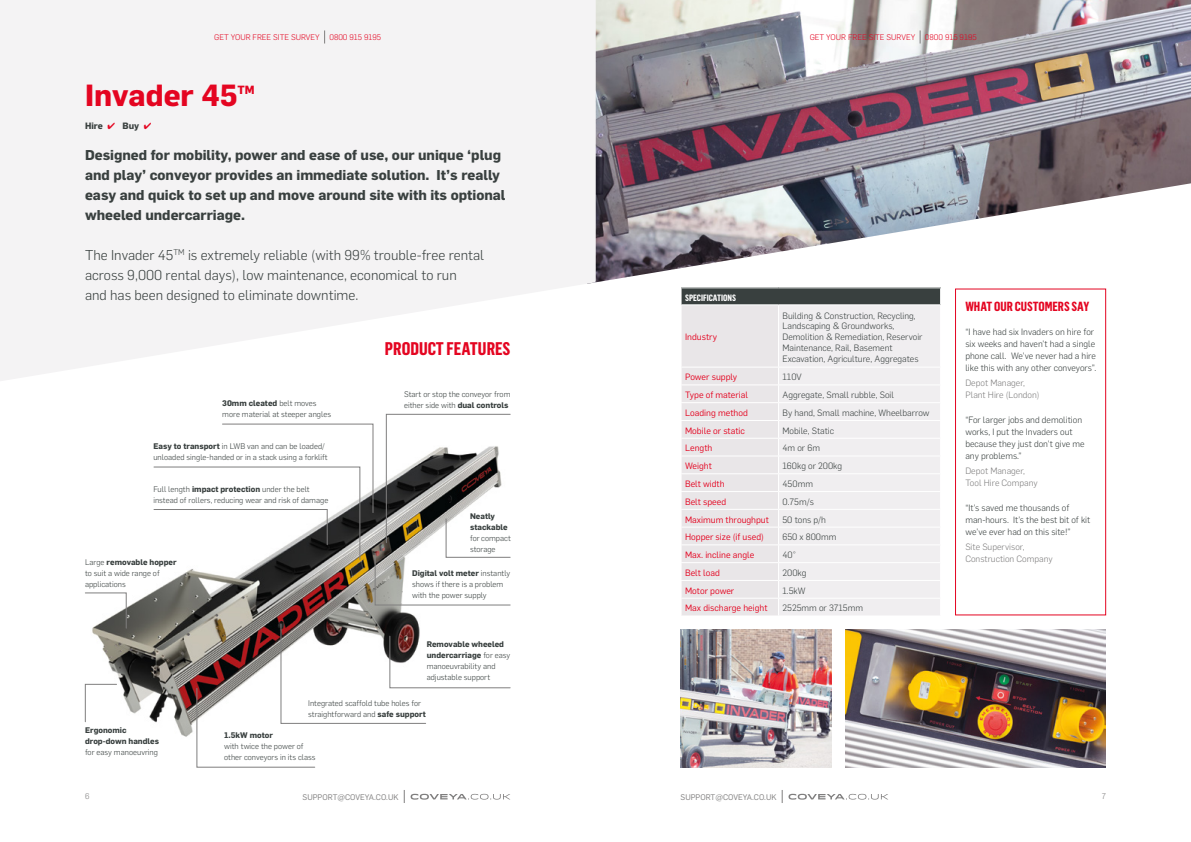
<style>
.page{position:relative;width:1191px;height:842px;background:#fff}
.page>*{position:absolute;margin:0;border:0;box-sizing:border-box;transform-origin:0 0}
.t1{font:700 30px "Flama";color:#e40521}
.t2{font:700 18px "Flama Condensed";color:#e40521}
.t3{font:700 14px/20px "Flama";color:#39403f}
.t4{font:300 14px/20px "Flama";color:#39403f}
.t5{font:700 13px "Flama Condensed";color:#e40521}
.t6{font:700 11.7px "Flama";color:#e40521}
.t7{font:300 9px/12px "Flama";color:#39403f}
.t8{font:9px "Flama";color:#e40521}
.t9{font:300 9px/12px "Flama";color:#7f7e7e}
.t10{font:700 9px "Flama Condensed";color:#fff}
.t11{font:700 9px "Flama";color:#39403f}
.t12{font:300 8px/11px "Flama";color:#39403f}
.t13{font:300 8px "Flama";color:#e40521}
.t14{font:700 8px/11px "Flama";color:#39403f}
.t15{font:8px "Flama";color:#7f7e7e}
.t16{font:300 8px "Flama";color:#7f7e7e}
.s1{color:#e40521}
.s2{font-weight:700}
</style>
<div class="page">
<img style="left:86px;top:591px;width:424px;height:146px">
<svg style="left:404px;top:790px;width:106px;height:13px"></svg>
<svg style="left:85px;top:684px;width:32px;height:38px"></svg>
<svg style="left:196px;top:624px;width:314px;height:144px"></svg>
<svg style="left:153px;top:414px;width:358px;height:191px"></svg>
<svg style="left:85px;top:592px;width:42px;height:37px"></svg>
<img style="left:595px;top:0;width:596px;height:283px">
<svg style="left:920px;top:30px;width:1px;height:14px"></svg>
<svg style="left:782px;top:790px;width:106px;height:13px"></svg>
<div style="left:955px;top:289px;width:151px;height:326px;border:1px solid #e40521"></div>
<img style="left:845px;top:629px;width:261px;height:138px">
<img style="left:680px;top:629px;width:151px;height:138px">
<div style="left:681px;top:288px;width:259px;height:17px;background:#39403f"></div>
<div style="left:779px;top:305px;width:161px;height:310px;background:#f0eef0"></div>
<svg style="left:940px;top:288px;width:1px;height:16px"></svg>
<hr style="left:778px;top:304px;width:163px;height:1px;background:#fff">
<hr style="left:778px;top:367px;width:163px;height:1px;background:#fff">
<hr style="left:778px;top:384px;width:163px;height:1px;background:#fff">
<hr style="left:778px;top:402px;width:163px;height:1px;background:#fff">
<hr style="left:778px;top:420px;width:163px;height:1px;background:#fff">
<hr style="left:778px;top:438px;width:163px;height:1px;background:#fff">
<hr style="left:778px;top:455px;width:163px;height:1px;background:#fff">
<hr style="left:778px;top:473px;width:163px;height:1px;background:#fff">
<hr style="left:778px;top:491px;width:163px;height:1px;background:#fff">
<hr style="left:778px;top:509px;width:163px;height:1px;background:#fff">
<hr style="left:778px;top:527px;width:163px;height:1px;background:#fff">
<hr style="left:778px;top:544px;width:163px;height:1px;background:#fff">
<hr style="left:778px;top:562px;width:163px;height:1px;background:#fff">
<hr style="left:778px;top:580px;width:163px;height:1px;background:#fff">
<hr style="left:778px;top:598px;width:163px;height:1px;background:#fff">
<svg style="left:681px;top:288px;width:98px;height:327px;background:#e1dfe1"></svg>
<svg style="left:0;top:0;width:595px;height:380px;fill:#f4f3f4"></svg>
<svg style="left:324px;top:30px;width:1px;height:14px"></svg>
<p class="t13" style="left:214px;top:32px;width:169px">GET YOUR FREE SITE SURVEY 0800 915 9195</p>
<h1 class="t1" style="left:85px;top:78px;width:154px">Invader 45</h1>
<h3 class="t6" style="left:237px;top:82px;width:19px">TM</h3>
<p class="t11" style="left:85px;top:120px;width:68px">Hire <span class="s1">✔</span> Buy <span class="s1">✔</span></p>
<h3 class="t3" style="left:85px;top:144px;width:422px">Designed for mobility, power and ease of use, our unique ‘plug and play’ conveyor provides an immediate solution. It’s really easy and quick to set up and move around site with its optional wheeled undercarriage.</h3>
<h3 class="t4" style="left:85px;top:244px;width:401px">The Invader 45<sup>TM</sup> is extremely reliable (with 99% trouble-free rental across 9,000 rental days), low maintenance, economical to run<br>and has been designed to eliminate downtime.</h3>
<p class="t12" style="left:222px;top:397px;width:110px"><span class="s2">30mm cleated</span> belt moves more material at steeper angles</p>
<p class="t12" style="left:153px;top:440px;width:176px"><span class="s2">Easy to transport</span> in LWB van and can be loaded/ unloaded single-handed or in a stack using a forklift</p>
<p class="t12" style="left:153px;top:483px;width:176px">Full length <span class="s2">impact protection</span> under the belt instead of rollers, reducing wear and risk of damage</p>
<p class="t12" style="left:85px;top:556px;width:93px">Large <span class="s2">removable hopper </span>to suit a wide range of applications</p>
<h2 class="t2" style="left:385px;top:337px;width:127px">PRODUCT FEATURES</h2>
<p class="t12" style="left:404px;top:388px;width:108px">Start or stop the conveyor from either side with <span class="s2">dual controls</span></p>
<p class="t14" style="left:470px;top:510px;width:39px">Neatly stackable</p>
<p class="t12" style="left:470px;top:532px;width:42px">for compact storage</p>
<p class="t12" style="left:412px;top:567px;width:99px"><span class="s2">Digital volt meter</span> instantly shows if there is a problem with the power supply</p>
<p class="t12" style="left:427px;top:638px;width:85px"><span class="s2">Removable wheeled undercarriage</span> for easy manoeuvrability and adjustable support</p>
<p class="t14" style="left:85px;top:725px;width:75px">Ergonomic drop-down handles</p>
<p class="t12" style="left:85px;top:747px;width:74px">for easy manoeuvring</p>
<p class="t12" style="left:308px;top:697px;width:119px">Integrated scaffold tube holes for straightforward and <span class="s2">safe support</span></p>
<p class="t14" style="left:224px;top:729px;width:50px">1.5kW motor</p>
<p class="t12" style="left:224px;top:740px;width:93px">with twice the power of other conveyors in its class</p>
<p class="t16" style="left:85px;top:791px;width:6px">6</p>
<p class="t15" style="left:303px;top:791px;width:97px">SUPPORT@COVEYA.CO.UK</p>
<p class="t13" style="left:809px;top:32px;width:169px">GET YOUR FREE SITE SURVEY 0800 915 9195</p>
<p class="t10" style="left:685px;top:292px;width:53px">SPECIFICATIONS</p>
<p class="t8" style="left:685px;top:331px;width:34px">Industry</p>
<p class="t7" style="left:782px;top:310px;width:142px;line-height:10.8px">Building &amp; Construction, Recycling, Landscaping &amp; Groundworks, Demolition &amp; Remediation, Reservoir Maintenance, Rail, Basement Excavation, Agriculture, Aggregates</p>
<p class="t8" style="left:685px;top:371px;width:54px">Power supply</p>
<p class="t7" style="left:782px;top:371px;width:21px">110V</p>
<p class="t8" style="left:685px;top:389px;width:65px">Type of material</p>
<p class="t7" style="left:782px;top:388px;width:113px">Aggregate, Small rubble, Soil</p>
<p class="t8" style="left:685px;top:406px;width:64px">Loading method</p>
<p class="t7" style="left:782px;top:406px;width:149px">By hand, Small machine, Wheelbarrow</p>
<p class="t8" style="left:685px;top:424px;width:61px">Mobile or static</p>
<p class="t7" style="left:782px;top:424px;width:53px">Mobile, Static</p>
<p class="t8" style="left:685px;top:442px;width:29px">Length</p>
<p class="t7" style="left:782px;top:442px;width:39px">4m or 6m</p>
<p class="t8" style="left:685px;top:460px;width:28px">Weight</p>
<p class="t7" style="left:782px;top:459px;width:61px">160kg or 200kg</p>
<p class="t8" style="left:685px;top:478px;width:41px">Belt width</p>
<p class="t7" style="left:782px;top:477px;width:32px">450mm</p>
<p class="t8" style="left:685px;top:495px;width:43px">Belt speed</p>
<p class="t7" style="left:782px;top:495px;width:33px">0.75m/s</p>
<p class="t8" style="left:685px;top:513px;width:85px">Maximum throughput</p>
<p class="t7" style="left:782px;top:513px;width:45px">50 tons p/h</p>
<p class="t8" style="left:685px;top:531px;width:80px">Hopper size (if used)</p>
<p class="t7" style="left:782px;top:531px;width:56px">650 x 800mm</p>
<p class="t8" style="left:685px;top:549px;width:71px">Max. incline angle</p>
<p class="t7" style="left:782px;top:548px;width:15px">40°</p>
<p class="t8" style="left:685px;top:566px;width:36px">Belt load</p>
<p class="t7" style="left:782px;top:566px;width:26px">200kg</p>
<p class="t8" style="left:685px;top:584px;width:51px">Motor power</p>
<p class="t7" style="left:782px;top:584px;width:25px">1.5kW</p>
<p class="t8" style="left:685px;top:602px;width:84px">Max discharge height</p>
<p class="t7" style="left:782px;top:602px;width:82px">2525mm or 3715mm</p>
<h3 class="t5" style="left:965px;top:298px;width:125px">WHAT OUR CUSTOMERS SAY</h3>
<p class="t7" style="left:965px;top:325px;width:132px">“I have had six Invaders on hire for six weeks and haven’t had a single phone call. We’ve never had a hire like this with any other conveyors”.</p>
<p class="t9" style="left:965px;top:376px;width:76px">Depot Manager,<br>Plant Hire (London)</p>
<p class="t7" style="left:965px;top:413px;width:121px">“For larger jobs and demolition works, I put the Invaders out because they just don’t give me any problems.”</p>
<p class="t9" style="left:965px;top:464px;width:74px">Depot Manager,<br>Tool Hire Company</p>
<p class="t7" style="left:965px;top:501px;width:126px">“It’s saved me thousands of man-hours. It’s the best bit of kit we’ve ever had on this site!”</p>
<p class="t9" style="left:965px;top:540px;width:89px">Site Supervisor,<br>Construction Company</p>
<p class="t15" style="left:680px;top:791px;width:97px">SUPPORT@COVEYA.CO.UK</p>
<p class="t16" style="left:1101px;top:791px;width:6px">7</p>
</div>
